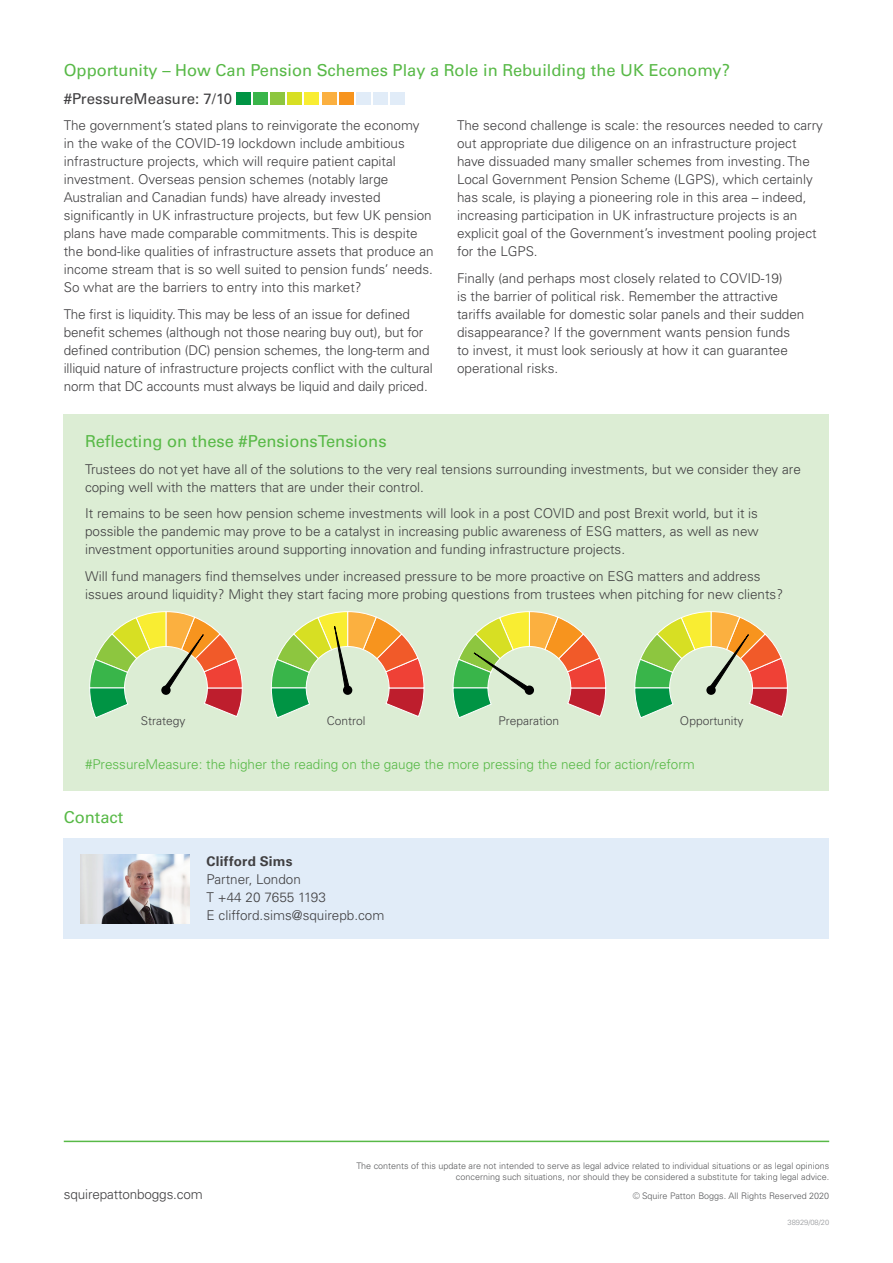
<style>
.page{position:relative;width:893px;height:1263px;background:#fff}
.page>*{position:absolute;margin:0;border:0;box-sizing:border-box;transform-origin:0 0}
.Body_Span{font:16.5px "Univers LTCYR 55 Roman";color:#58b947}
.Body{font:16.5px "Univers LTCYR 55 Roman";color:#58b947}
.Body_Span-2{font:15px "Univers LTCYR 55 Roman";color:#414042}
.Body-2{font:300 13.5px/18px "Univers LTCYR 45";color:#414042}
.Body-3{font:300 13.5px "Univers LTCYR 45";color:#58b947}
.t1{font:700 13.5px "Univers LTCYR 65";letter-spacing:.015em;color:#414042}
.Body-4{font:300 12px "Univers LTCYR 45";color:#414042}
.t2{font:300 9px/10.8px "Univers LTCYR 45";color:#58595b;text-align:right}
.t3{font:300 7.5px "Univers LTCYR 45";color:#939598}
</style>
<div class="page">
<div style="left:236px;top:93px;width:15px;height:12px;background:#009444"></div>
<div style="left:322px;top:93px;width:14px;height:12px;background:#fbb040"></div>
<div style="left:253px;top:93px;width:15px;height:12px;background:#39b54a"></div>
<div style="left:339px;top:93px;width:15px;height:12px;background:#f7941e"></div>
<div style="left:270px;top:93px;width:15px;height:12px;background:#8dc63f"></div>
<div style="left:356px;top:93px;width:15px;height:12px;background:#e1ecf8"></div>
<div style="left:287px;top:93px;width:15px;height:12px;background:#d7df23"></div>
<div style="left:373px;top:93px;width:15px;height:12px;background:#e1ecf8"></div>
<div style="left:305px;top:93px;width:14px;height:12px;background:#f9ed32"></div>
<div style="left:390px;top:93px;width:15px;height:12px;background:#e1ecf8"></div>
<div style="left:64px;top:414px;width:765px;height:376px;background:#dcedd4"></div>
<svg style="left:452px;top:611px;width:154px;height:107px"></svg>
<svg style="left:271px;top:611px;width:154px;height:107px"></svg>
<svg style="left:89px;top:611px;width:154px;height:107px"></svg>
<svg style="left:634px;top:611px;width:154px;height:107px"></svg>
<div style="left:64px;top:838px;width:765px;height:100px;background:#e1ecf8"></div>
<img style="left:81px;top:855px;width:109px;height:69px">
<hr style="left:64px;top:1140px;width:765px;height:2px;background:#58b947">
<p class="Body_Span" style="left:64px;top:58px;width:668px">Opportunity – How Can Pension Schemes Play a Role in Rebuilding the UK Economy?</p>
<p class="Body_Span-2" style="left:64px;top:88px;width:170px">#PressureMeasure: 7/10</p>
<p class="Body-2" style="left:64px;top:116px;width:371px">The government’s stated plans to reinvigorate the economy<br>in the wake of the COVID-19 lockdown include ambitious infrastructure projects, which will require patient capital investment. Overseas pension schemes (notably large Australian and Canadian funds) have already invested significantly in UK infrastructure projects, but few UK pension plans have made comparable commitments. This is despite the bond-like qualities of infrastructure assets that produce an income stream that is so well suited to pension funds’ needs.<br>So what are the barriers to entry into this market?</p>
<p class="Body-2" style="left:64px;top:305px;width:371px">The first is liquidity. This may be less of an issue for defined benefit schemes (although not those nearing buy out), but for defined contribution (DC) pension schemes, the long-term and illiquid nature of infrastructure projects conflict with the cultural norm that DC accounts must always be liquid and daily priced.</p>
<p class="Body-2" style="left:457px;top:116px;width:367px">The second challenge is scale: the resources needed to carry out appropriate due diligence on an infrastructure project have dissuaded many smaller schemes from investing. The Local Government Pension Scheme (LGPS), which certainly has scale, is playing a pioneering role in this area – indeed, increasing participation in UK infrastructure projects is an explicit goal of the Government’s investment pooling project for the LGPS.</p>
<p class="Body-2" style="left:457px;top:269px;width:349px">Finally (and perhaps most closely related to COVID-19)<br>is the barrier of political risk. Remember the attractive tariffs available for domestic solar panels and their sudden disappearance? If the government wants pension funds to invest, it must look seriously at how it can guarantee operational risks.</p>
<p class="Body" style="left:85px;top:430px;width:303px">Reflecting on these #PensionsTensions</p>
<p class="Body-2" style="left:85px;top:459px;width:717px">Trustees do not yet have all of the solutions to the very real tensions surrounding investments, but we consider they are coping well with the matters that are under their control.</p>
<p class="Body-2" style="left:85px;top:504px;width:675px;text-align:justify">It remains to be seen how pension scheme investments will look in a post COVID and post Brexit world, but it is possible the pandemic may prove to be a catalyst in increasing public awareness of ESG matters, as well as new investment opportunities around supporting innovation and funding infrastructure projects.</p>
<p class="Body-2" style="left:85px;top:566px;width:699px">Will fund managers find themselves under increased pressure to be more proactive on ESG matters and address issues around liquidity? Might they start facing more probing questions from trustees when pitching for new clients?</p>
<p class="Body-4" style="left:141px;top:712px;width:46px">Strategy</p>
<p class="Body-4" style="left:327px;top:712px;width:40px">Control</p>
<p class="Body-4" style="left:499px;top:712px;width:62px">Preparation</p>
<p class="Body-4" style="left:680px;top:712px;width:65px">Opportunity</p>
<p class="Body-3" style="left:85px;top:755px;width:611px">#PressureMeasure: the higher the reading on the gauge the more pressing the need for action/reform</p>
<p class="Body" style="left:64px;top:806px;width:61px">Contact</p>
<p class="t1" style="left:207px;top:851px;width:87px">Clifford Sims</p>
<p class="Body-2" style="left:207px;top:869px;width:96px">Partner, London</p>
<p class="Body-2" style="left:207px;top:887px;width:121px">T +44 20 7655 1193</p>
<p class="Body-2" style="left:207px;top:905px;width:179px">E clifford.sims@squirepb.com</p>
<p class="t2" style="left:356px;top:1160px;width:474px">The contents of this update are not intended to serve as legal advice related to individual situations or as legal opinions concerning such situations, nor should they be considered a substitute for taking legal advice.</p>
<p class="Body-2" style="left:64px;top:1185px;width:141px">squirepattonboggs.com</p>
<p class="t2" style="left:633px;top:1190px;width:198px">© Squire Patton Boggs. All Rights Reserved 2020</p>
<p class="t3" style="left:787px;top:1217px;width:43px">38929/08/20</p>
</div>
